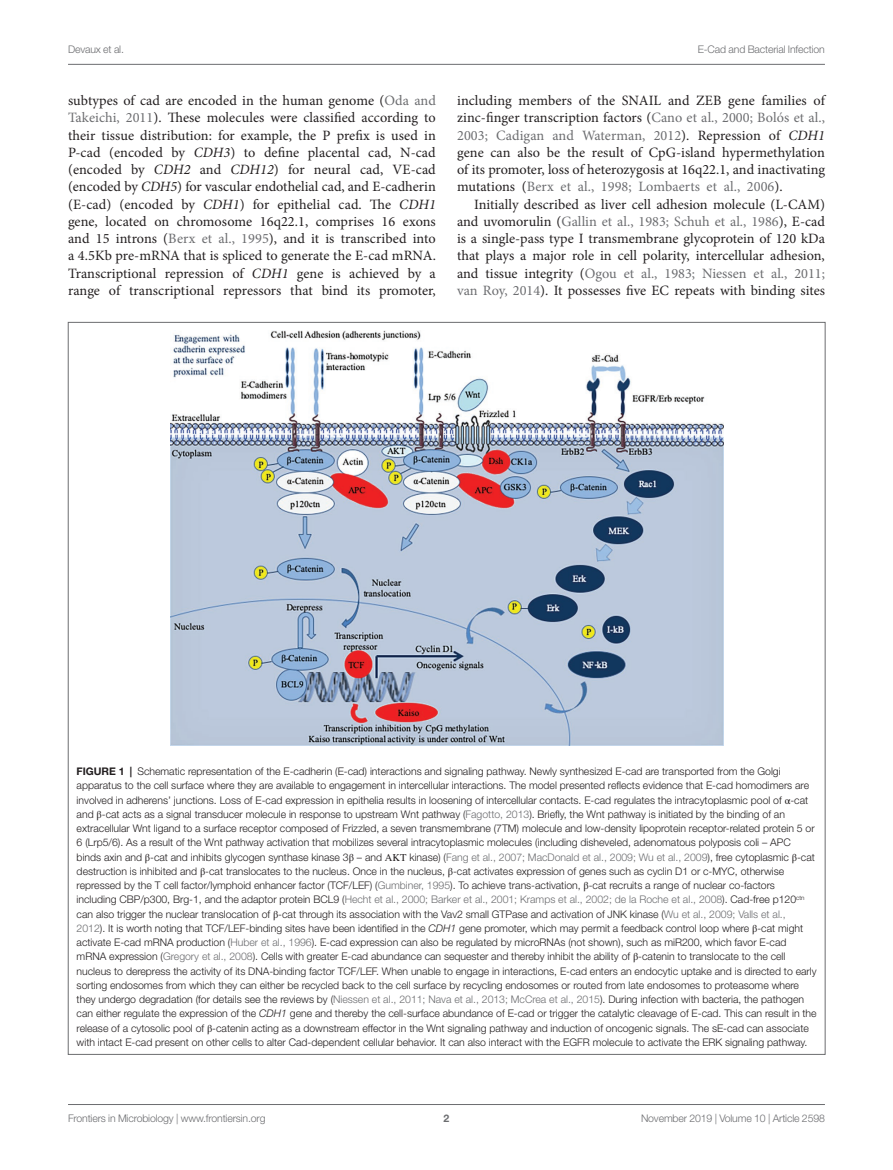
<style>
.page{position:relative;width:893px;height:1170px;background:#fff}
.page>*{position:absolute;margin:0;border:0;box-sizing:border-box;transform-origin:0 0}
.TEXT_FLUSH{font:14.25px/17.2px "Minion Pro";letter-spacing:.005em;color:#231f20;text-align:justify}
.TEXT{font:14.25px/17.2px "Minion Pro";color:#231f20;text-align:justify}
.FIG_LEG{font:300 10.5px/14.2px "Helvetica Neue LT Std";color:#231f20}
.t1{font:300 10.5px "Helvetica Neue LT Std";letter-spacing:-.015em;color:#6c6d70}
.t2{font:700 10.5px "Helvetica Neue LT Std";color:#6c6d70}
.s1{color:#6c6d70}
.s2{font-style:italic}
.s3{font-weight:700}
.s4{font-family:"STIX General";font-weight:400}
</style>
<div class="page">
<hr style="left:68px;top:64px;width:757px;height:1px;background:#6c6d70">
<hr style="left:68px;top:1104px;width:757px;height:1px;background:#6c6d70">
<img style="left:170px;top:331px;width:553px;height:414px">
<p class="t1" style="left:68px;top:42px;width:57px">Devaux et al.</p>
<p class="t1" style="left:698px;top:42px;width:129px">E-Cad and Bacterial Infection</p>
<p class="TEXT_FLUSH" style="left:68px;top:92px;width:369px">subtypes of cad are encoded in the human genome (<span class="s1">Oda and Takeichi, 2011</span>). These molecules were classified according to their tissue distribution: for example, the P prefix is used in P-cad (encoded by <span class="s2">CDH3</span>) to define placental cad, N-cad (encoded by <span class="s2">CDH2</span> and <span class="s2">CDH12</span>) for neural cad, VE-cad (encoded by <span class="s2">CDH5</span>) for vascular endothelial cad, and E-cadherin (E-cad) (encoded by <span class="s2">CDH1</span>) for epithelial cad. The <span class="s2">CDH1 </span>gene, located on chromosome 16q22.1, comprises 16 exons and 15 introns (<span class="s1">Berx et al., 1995</span>), and it is transcribed into a 4.5Kb pre-mRNA that is spliced to generate the E-cad mRNA.<br>Transcriptional repression of <span class="s2">CDH1</span> gene is achieved by a range of transcriptional repressors that bind its promoter,</p>
<p class="TEXT_FLUSH" style="left:457px;top:92px;width:369px">including members of the SNAIL and ZEB gene families of zinc-finger transcription factors (<span class="s1">Cano et al., 2000; Bolós et al., 2003; Cadigan and Waterman, 2012</span>). Repression of <span class="s2">CDH1 </span>gene can also be the result of CpG-island hypermethylation of its promoter, loss of heterozygosis at 16q22.1, and inactivating mutations (<span class="s1">Berx et al., 1998; Lombaerts et al., 2006</span>).</p>
<p class="TEXT" style="left:457px;top:195px;width:369px;text-indent:17px">Initially described as liver cell adhesion molecule (L-CAM) and uvomorulin (<span class="s1">Gallin et al., 1983; Schuh et al., 1986</span>), E-cad is a single-pass type I transmembrane glycoprotein of 120 kDa that plays a major role in cell polarity, intercellular adhesion, and tissue integrity (<span class="s1">Ogou et al., 1983; Niessen et al., 2011; van Roy, 2014</span>). It possesses five EC repeats with binding sites</p>
<p class="FIG_LEG" style="left:77px;top:764px;width:741px"><span class="s3">FIGURE 1 |</span> Schematic representation of the E-cadherin (E-cad) interactions and signaling pathway. Newly synthesized E-cad are transported from the Golgi apparatus to the cell surface where they are available to engagement in intercellular interactions. The model presented reflects evidence that E-cad homodimers are involved in adherens’ junctions. Loss of E-cad expression in epithelia results in loosening of intercellular contacts. E-cad regulates the intracytoplasmic pool of <span class="s4">α</span>-cat and <span class="s4">β</span>-cat acts as a signal transducer molecule in response to upstream Wnt pathway (<span class="s1">Fagotto, 2013</span>). Briefly, the Wnt pathway is initiated by the binding of an extracellular Wnt ligand to a surface receptor composed of Frizzled, a seven transmembrane (7TM) molecule and low-density lipoprotein receptor-related protein 5 or 6 (Lrp5/6). As a result of the Wnt pathway activation that mobilizes several intracytoplasmic molecules (including disheveled, adenomatous polyposis coli – APC binds axin and <span class="s4">β</span>-cat and inhibits glycogen synthase kinase 3<span class="s4">β</span> – and <span class="s4">ΑΚΤ</span> kinase) (<span class="s1">Fang et al., 2007; MacDonald et al., 2009; Wu et al., 2009</span>), free cytoplasmic <span class="s4">β</span>-cat destruction is inhibited and <span class="s4">β</span>-cat translocates to the nucleus. Once in the nucleus, <span class="s4">β</span>-cat activates expression of genes such as cyclin D1 or c-MYC, otherwise repressed by the T cell factor/lymphoid enhancer factor (TCF/LEF) (<span class="s1">Gumbiner, 1995</span>). To achieve trans-activation, <span class="s4">β</span>-cat recruits a range of nuclear co-factors including CBP/p300, Brg-1, and the adaptor protein BCL9 (<span class="s1">Hecht et al., 2000; Barker et al., 2001; Kramps et al., 2002; de la Roche et al., 2008</span>). Cad-free p120<sup>ctn </sup>can also trigger the nuclear translocation of <span class="s4">β</span>-cat through its association with the Vav2 small GTPase and activation of JNK kinase (<span class="s1">Wu et al., 2009; Valls et al., 2012</span>). It is worth noting that TCF/LEF-binding sites have been identified in the <span class="s2">CDH1</span> gene promoter, which may permit a feedback control loop where <span class="s4">β</span>-cat might activate E-cad mRNA production (<span class="s1">Huber et al., 1996</span>). E-cad expression can also be regulated by microRNAs (not shown), such as miR200, which favor E-cad mRNA expression (<span class="s1">Gregory et al., 2008</span>). Cells with greater E-cad abundance can sequester and thereby inhibit the ability of <span class="s4">β</span>-catenin to translocate to the cell nucleus to derepress the activity of its DNA-binding factor TCF/LEF. When unable to engage in interactions, E-cad enters an endocytic uptake and is directed to early sorting endosomes from which they can either be recycled back to the cell surface by recycling endosomes or routed from late endosomes to proteasome where they undergo degradation (for details see the reviews by (<span class="s1">Niessen et al., 2011; Nava et al., 2013; McCrea et al., 2015</span>). During infection with bacteria, the pathogen can either regulate the expression of the <span class="s2">CDH1</span> gene and thereby the cell-surface abundance of E-cad or trigger the catalytic cleavage of E-cad. This can result in the release of a cytosolic pool of <span class="s4">β</span>-catenin acting as a downstream effector in the Wnt signaling pathway and induction of oncogenic signals. The sE-cad can associate with intact E-cad present on other cells to alter Cad-dependent cellular behavior. It can also interact with the EGFR molecule to activate the ERK signaling pathway.</p>
<p class="t1" style="left:68px;top:1111px;width:199px">Frontiers in Microbiology | www.frontiersin.org</p>
<p class="t2" style="left:444px;top:1111px;width:7px">2</p>
<p class="t1" style="left:641px;top:1111px;width:185px">November 2019 | Volume 10 | Article 2598</p>
</div>
